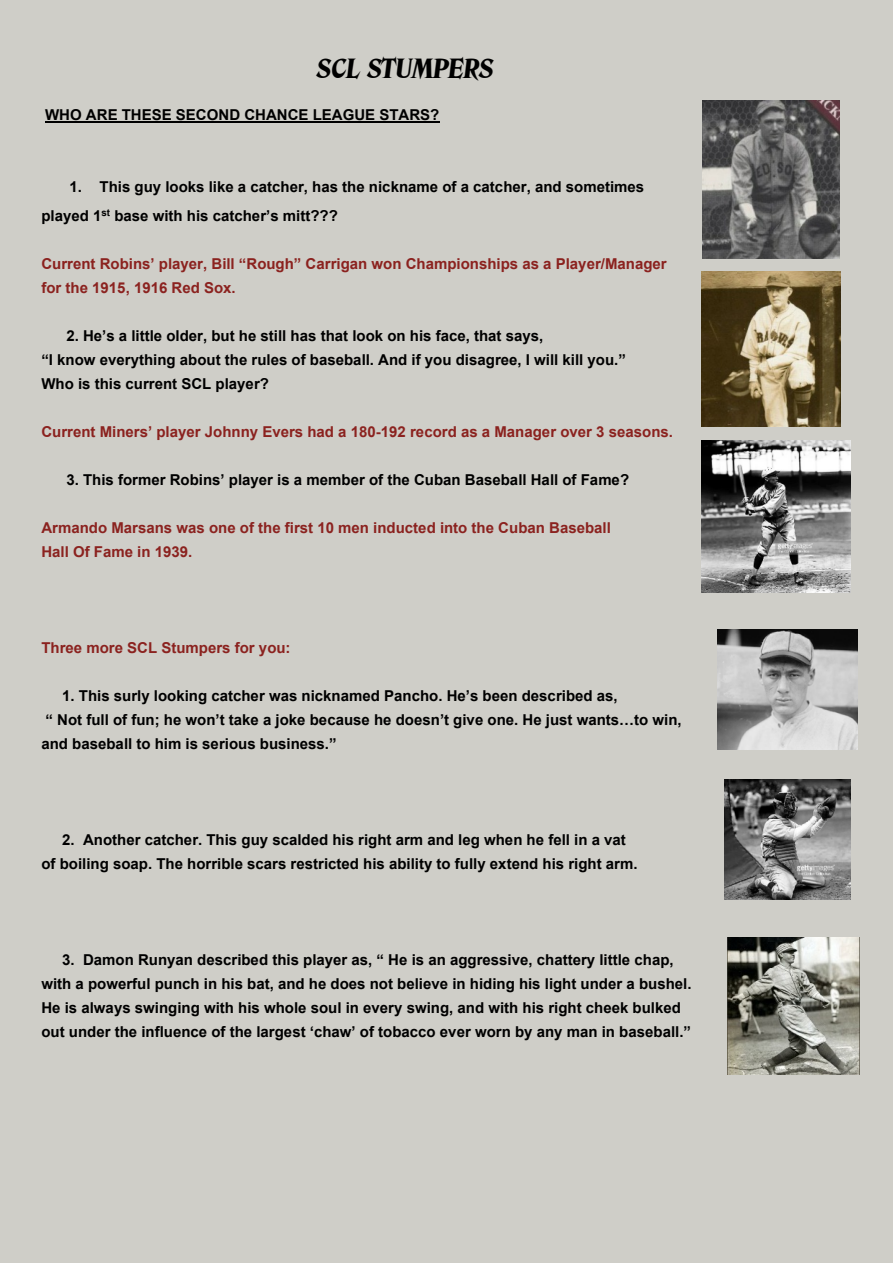
<style>
.page{position:relative;width:893px;height:1263px;background:#cfcec8}
.page>*{position:absolute;margin:0;border:0;box-sizing:border-box;transform-origin:0 0}
.t1{font:italic 27px "Blue Ridge Heavy SF Bold";color:#000}
.t2{font:700 15px/24px "Arial";color:#000}
.t3{font:700 15px/24px "Arial";color:#8b221f}
</style>
<div class="page">
<hr style="left:45px;top:121px;width:394px;height:2px;background:#000">
<img style="left:702px;top:100px;width:137px;height:159px">
<img style="left:701px;top:272px;width:139px;height:155px">
<img style="left:701px;top:440px;width:149px;height:153px">
<img style="left:718px;top:629px;width:139px;height:120px">
<img style="left:724px;top:780px;width:126px;height:119px">
<img style="left:727px;top:937px;width:132px;height:137px">
<h1 class="t1" style="left:316px;top:57px;width:178px">SCL STUMPERS</h1>
<p class="t2" style="left:45px;top:104px;width:396px">WHO ARE THESE SECOND CHANCE LEAGUE STARS?</p>
<p class="t2" style="left:41px;top:174px;width:604px;line-height:28.7px;text-indent:28px">1. This guy looks like a catcher, has the nickname of a catcher, and sometimes played 1<sup>st</sup> base with his catcher’s mitt???</p>
<p class="t3" style="left:41px;top:253px;width:627px">Current Robins’ player, Bill “Rough” Carrigan won Championships as a Player/Manager for the 1915, 1916 Red Sox.</p>
<p class="t2" style="left:41px;top:325px;width:586px;text-indent:25px">2. He’s a little older, but he still has that look on his face, that says,<br>“I know everything about the rules of baseball. And if you disagree, I will kill you.”<br>Who is this current SCL player?</p>
<p class="t3" style="left:41px;top:421px;width:633px">Current Miners’ player Johnny Evers had a 180-192 record as a Manager over 3 seasons.</p>
<p class="t2" style="left:66px;top:469px;width:564px">3. This former Robins’ player is a member of the Cuban Baseball Hall of Fame?</p>
<p class="t3" style="left:41px;top:517px;width:571px">Armando Marsans was one of the first 10 men inducted into the Cuban Baseball<br>Hall Of Fame in 1939.</p>
<p class="t3" style="left:41px;top:637px;width:251px">Three more SCL Stumpers for you:</p>
<p class="t2" style="left:41px;top:685px;width:642px;text-indent:21px">1. This surly looking catcher was nicknamed Pancho. He’s been described as,<br>“ Not full of fun; he won’t take a joke because he doesn’t give one. He just wants…to win, and baseball to him is serious business.”</p>
<p class="t2" style="left:41px;top:829px;width:598px;text-indent:21px">2. Another catcher. This guy scalded his right arm and leg when he fell in a vat of boiling soap. The horrible scars restricted his ability to fully extend his right arm.</p>
<p class="t2" style="left:41px;top:949px;width:652px;text-indent:21px">3. Damon Runyan described this player as, “ He is an aggressive, chattery little chap, with a powerful punch in his bat, and he does not believe in hiding his light under a bushel.<br>He is always swinging with his whole soul in every swing, and with his right cheek bulked out under the influence of the largest ‘chaw’ of tobacco ever worn by any man in baseball.”</p>
</div>
